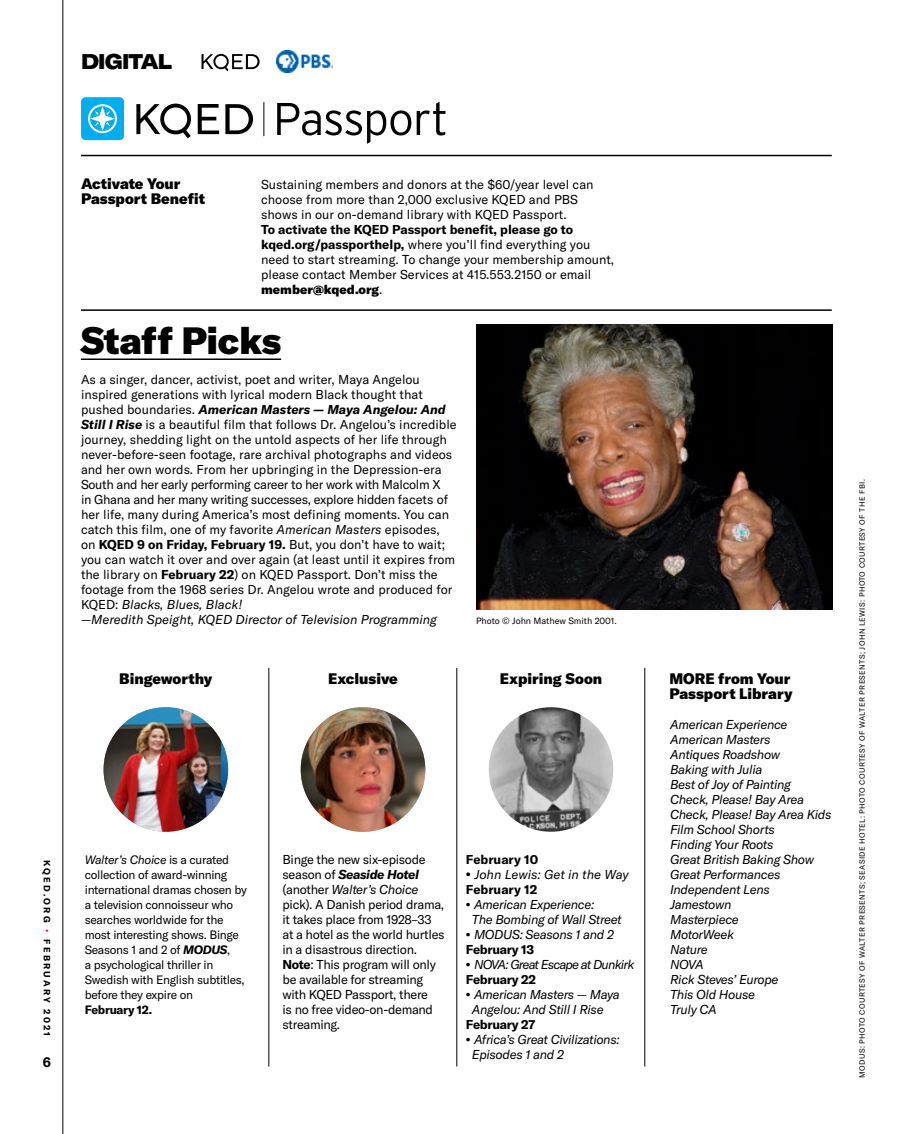
<style>
.page{position:relative;width:905px;height:1134px;background:#fff}
.page>*{position:absolute;margin:0;border:0;box-sizing:border-box;transform-origin:0 0}
.t1{font:900 37.5px "GT America";letter-spacing:-.01em;color:#000}
.t2{font:900 expanded 21px "GT America";letter-spacing:-.04em;color:#000;scale:.85 1}
.t3{font:900 15px/15px "GT America";color:#000}
.t4{font:700 13.5px "GT America";color:#000}
.t5{font:12.75px/15px "GT America";color:#000}
.t6{font:italic 12.75px/15px "GT America";letter-spacing:-.025em;color:#000}
.t7{font:12.75px/15px "GT America";letter-spacing:-.025em;color:#000}
.t8{font:italic 12.75px/15px "GT America";letter-spacing:-.06em;color:#000}
.t9{font:italic 12.75px/15px "GT America";color:#000}
.t10{font:700 12.75px "GT America";letter-spacing:-.005em;color:#000}
.t11{font:700 12.75px "GT America";letter-spacing:-.025em;color:#000}
.t12{font:12px/15px "GT America";letter-spacing:-.025em;color:#000}
.t13{font:700 12px "GT America";letter-spacing:-.025em;color:#000}
.t14{font:9px "GT America";color:#000}
.t15{font:700 9px "GT America";letter-spacing:.25em;color:#000}
.t16{font:7.5px "GT America";letter-spacing:.05em;color:#000}
.s1{color:#ec008c}
.s2{font-weight:700}
.s3{font-weight:900}
.s4{font-weight:700;font-style:italic}
.s5{font-style:italic}
.s6{font-weight:900;font-style:normal}
.s7{font-weight:700;font-style:normal}
.s8{font-weight:900;font-style:normal;font-size:12px}
</style>
<div class="page">
<hr style="left:63px;top:0;width:1px;height:1134px;background:#000">
<svg style="left:201px;top:54px;width:59px;height:17px"></svg>
<img style="left:276px;top:50px;width:56px;height:23px">
<img style="left:476px;top:324px;width:356px;height:286px">
<hr style="left:81px;top:358px;width:200px;height:2px;background:#000">
<div style="left:81px;top:97px;width:43px;height:43px;background:#00aeef;border-radius:5px"></div>
<svg style="left:88px;top:104px;width:29px;height:29px"></svg>
<svg style="left:277px;top:102px;width:168px;height:42px"></svg>
<hr style="left:263px;top:102px;width:1px;height:34px;background:#000">
<svg style="left:198px;top:104px;width:21px;height:30px"></svg>
<svg style="left:136px;top:104px;width:55px;height:34px"></svg>
<svg style="left:225px;top:104px;width:28px;height:30px"></svg>
<hr style="left:456px;top:668px;width:1px;height:398px;background:#000">
<hr style="left:268px;top:668px;width:1px;height:398px;background:#000">
<hr style="left:644px;top:668px;width:1px;height:398px;background:#000">
<img style="left:104px;top:707px;width:124px;height:125px;border-radius:62px">
<img style="left:301px;top:707px;width:124px;height:125px;border-radius:62px">
<img style="left:489px;top:707px;width:124px;height:125px;border-radius:61px">
<hr style="left:81px;top:155px;width:750px;height:1px;background:#000">
<hr style="left:81px;top:309px;width:750px;height:2px;background:#000">
<h2 class="t2" style="left:81px;top:48px;width:109px">DIGITAL</h2>
<p class="t15" style="left:53px;top:860px;width:178px;rotate:90deg">KQED.ORG <span class="s1">•</span> FEBRUARY 2021</p>
<p class="t4" style="left:43px;top:1053px;width:10px">6</p>
<p class="t3" style="left:81px;top:176px;width:125px">Activate Your<br>Passport Benefit</p>
<p class="t5" style="left:261px;top:177px;width:334px">Sustaining members and donors at the $60/year level can choose from more than 2,000 exclusive KQED and PBS shows in our on-demand library with KQED Passport.</p>
<p class="t5" style="left:261px;top:222px;width:354px"><span class="s2">To activate the KQED Passport benefit, please go to kqed.org/passporthelp,</span> where you’ll find everything you need to start streaming. To change your membership amount, please contact Member Services at 415.553.2150 or email <span class="s3">member@kqed.org</span>.</p>
<h1 class="t1" style="left:81px;top:316px;width:202px">Staff Picks</h1>
<p class="t5" style="left:81px;top:372px;width:377px">As a singer, dancer, activist, poet and writer, Maya Angelou inspired generations with lyrical modern Black thought that pushed boundaries. <span class="s4">American Masters — Maya Angelou: And Still I Rise</span> is a beautiful film that follows Dr. Angelou’s incredible journey, shedding light on the untold aspects of her life through never-before-seen footage, rare archival photographs and videos and her own words. From her upbringing in the Depression-era South and her early performing career to her work with Malcolm X<br>in Ghana and her many writing successes, explore hidden facets of her life, many during America’s most defining moments. You can catch this film, one of my favorite <span class="s5">American Masters</span> episodes, on <span class="s2">KQED 9 on Friday, February 19.</span> But, you don’t have to wait; you can watch it over and over again (at least until it expires from the library on <span class="s2">February 22</span>) on KQED Passport. Don’t miss the footage from the 1968 series Dr. Angelou wrote and produced for KQED: <span class="s5">Blacks, Blues, Black!<br></span>—<span class="s5">Meredith Speight, KQED Director of Television Programming</span></p>
<p class="t14" style="left:476px;top:616px;width:142px">Photo © John Mathew Smith 2001.</p>
<p class="t3" style="left:119px;top:671px;width:95px">Bingeworthy</p>
<p class="t3" style="left:328px;top:671px;width:71px">Exclusive</p>
<p class="t3" style="left:669px;top:671px;width:125px">MORE from Your<br>Passport Library</p>
<p class="t3" style="left:499px;top:671px;width:104px">Expiring Soon</p>
<p class="t12" style="left:85px;top:852px;width:164px"><span class="s5">Walter’s Choice</span> is a curated collection of award-winning international dramas chosen by a television connoisseur who searches worldwide for the most interesting shows. Binge<br>Seasons 1 and 2 of <span class="s4">MODUS</span>,<br>a psychological thriller in<br>Swedish with English subtitles, before they expire on</p>
<p class="t13" style="left:85px;top:1002px;width:69px">February 12.</p>
<p class="t7" style="left:282px;top:852px;width:163px">Binge the new six-episode season of <span class="s4">Seaside Hotel </span>(another <span class="s5">Walter’s Choice </span>pick). A Danish period drama, it takes place from 1928–33 at a hotel as the world hurtles in a disastrous direction.<br><span class="s2">Note</span>: This program will only be available for streaming with KQED Passport, there<br>is no free video-on-demand streaming.</p>
<p class="t10" style="left:466px;top:852px;width:74px">February 10</p>
<p class="t9" style="left:466px;top:867px;width:164px"><span class="s6">•</span> John Lewis: Get in the Way<br><span class="s7">February 12</span></p>
<p class="t6" style="left:472px;top:897px;width:151px;text-indent:-6px"><span class="s8">•</span> American Experience:<br>The Bombing of Wall Street</p>
<p class="t6" style="left:466px;top:927px;width:149px"><span class="s8">•</span> MODUS: Seasons 1 and 2<br><span class="s7">February 13</span></p>
<p class="t8" style="left:466px;top:957px;width:170px"><span class="s8">•</span> NOVA: Great Escape at Dunkirk<br><span class="s7">February 22</span></p>
<p class="t6" style="left:472px;top:987px;width:149px;text-indent:-6px"><span class="s8">•</span> American Masters — Maya<br>Angelou: And Still I Rise</p>
<p class="t11" style="left:466px;top:1017px;width:71px">February 27</p>
<p class="t6" style="left:472px;top:1032px;width:149px;text-indent:-6px"><span class="s8">•</span> Africa’s Great Civilizations:<br>Episodes 1 and 2</p>
<p class="t6" style="left:670px;top:717px;width:163px">American Experience<br>American Masters<br>Antiques Roadshow<br>Baking with Julia<br>Best of Joy of Painting<br>Check, Please! Bay Area<br>Check, Please! Bay Area Kids<br>Film School Shorts<br>Finding Your Roots<br>Great British Baking Show<br>Great Performances<br>Independent Lens<br>Jamestown<br>Masterpiece<br>MotorWeek<br>Nature<br>NOVA<br>Rick Steves’ Europe<br>This Old House<br>Truly CA</p>
<p class="t16" style="left:857px;top:1078px;width:600px;rotate:-90deg">MODUS: PHOTO COURTESY OF WALTER PRESENTS; SEASIDE HOTEL: PHOTO COURTESY OF WALTER PRESENTS; JOHN LEWIS: PHOTO COURTESY OF THE FBI.</p>
</div>
